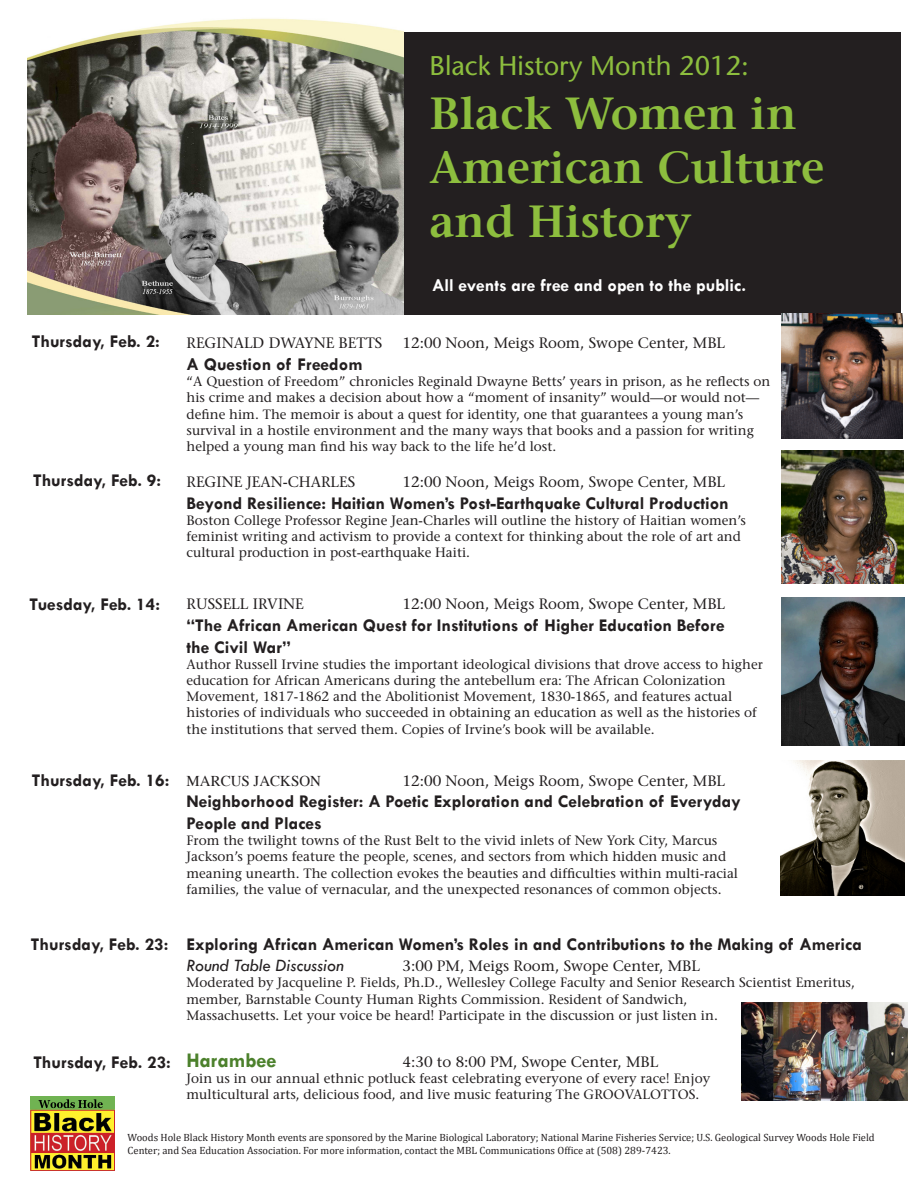
<style>
.page{position:relative;width:918px;height:1188px;background:#fff}
.page>*{position:absolute;margin:0;border:0;box-sizing:border-box;transform-origin:0 0}
.t1{font:600 45px/54px "Stone Serif";color:#8dbe3e}
.t2{font:27px "Stone Sans";color:#8dbe3e}
.Heading_1{font:700 21px "Tw Cen";color:#4c812c}
.Heading_1-2{font:700 18px/21.6px "Tw Cen";color:#231f20}
.t3{font:700 18px "Tw Cen";color:#fff}
.Heading_1-3{font:italic 18px "Tw Cen";color:#231f20}
.Heading_1-4{font:15px "Stone Serif";color:#231f20}
.t4{font:15px "Times";color:#231f20}
.Heading_1-5{font:13.5px/16.2px "Stone Serif";color:#231f20}
.t5{font:10.5px/12.6px "Cambria";color:#231f20}
</style>
<div class="page">
<div style="left:29px;top:32px;width:872px;height:282px;background:#231f20"></div>
<img style="left:28px;top:18px;width:376px;height:296px">
<img style="left:30px;top:1097px;width:84px;height:74px">
<img style="left:780px;top:760px;width:124px;height:135px">
<img style="left:782px;top:314px;width:120px;height:124px">
<img style="left:782px;top:451px;width:121px;height:133px">
<img style="left:741px;top:1002px;width:166px;height:99px">
<img style="left:782px;top:598px;width:122px;height:147px">
<p class="t2" style="left:430px;top:49px;width:321px">Black History Month 2012:</p>
<p class="t1" style="left:430px;top:86px;width:396px">Black Women in<br>American Culture and History</p>
<p class="t3" style="left:432px;top:275px;width:316px">All events are free and open to the public.</p>
<p class="Heading_1-2" style="left:32px;top:330px;width:130px">Thursday, Feb. 2:</p>
<p class="Heading_1-2" style="left:33px;top:469px;width:130px">Thursday, Feb. 9:</p>
<p class="Heading_1-2" style="left:29px;top:593px;width:132px">Tuesday, Feb. 14:</p>
<p class="Heading_1-2" style="left:32px;top:769px;width:139px">Thursday, Feb. 16:</p>
<p class="Heading_1-4" style="left:187px;top:334px;width:197px">REGINALD DWAYNE BETTS</p>
<p class="Heading_1-4" style="left:403px;top:334px;width:324px">12:00 Noon, Meigs Room, Swope Center, MBL</p>
<p class="Heading_1-2" style="left:187px;top:353px;width:178px">A Question of Freedom</p>
<p class="Heading_1-5" style="left:187px;top:373px;width:585px">“A Question of Freedom” chronicles Reginald Dwayne Betts’ years in prison, as he reflects on his crime and makes a decision about how a “moment of insanity” would—or would not— define him. The memoir is about a quest for identity, one that guarantees a young man’s survival in a hostile environment and the many ways that books and a passion for writing helped a young man find his way back to the life he’d lost.</p>
<p class="Heading_1-4" style="left:187px;top:472px;width:170px">REGINE JEAN-CHARLES</p>
<p class="Heading_1-4" style="left:403px;top:472px;width:324px">12:00 Noon, Meigs Room, Swope Center, MBL</p>
<p class="Heading_1-2" style="left:187px;top:492px;width:544px">Beyond Resilience: Haitian Women’s Post-Earthquake Cultural Production</p>
<p class="Heading_1-5" style="left:187px;top:512px;width:561px">Boston College Professor Regine Jean-Charles will outline the history of Haitian women’s feminist writing and activism to provide a context for thinking about the role of art and cultural production in post-earthquake Haiti.</p>
<p class="Heading_1-4" style="left:187px;top:595px;width:119px">RUSSELL IRVINE</p>
<p class="Heading_1-4" style="left:403px;top:595px;width:324px">12:00 Noon, Meigs Room, Swope Center, MBL</p>
<p class="Heading_1-2" style="left:187px;top:614px;width:540px">“The African American Quest for Institutions of Higher Education Before</p>
<p class="Heading_1-2" style="left:187px;top:636px;width:106px">the Civil War”</p>
<p class="Heading_1-5" style="left:187px;top:656px;width:578px">Author Russell Irvine studies the important ideological divisions that drove access to higher education for African Americans during the antebellum era: The African Colonization Movement, 1817-1862 and the Abolitionist Movement, 1830-1865, and features actual histories of individuals who succeeded in obtaining an education as well as the histories of the institutions that served them. Copies of Irvine’s book will be available.</p>
<p class="t4" style="left:187px;top:767px;width:136px">MARCUS JACKSON</p>
<p class="Heading_1-4" style="left:403px;top:771px;width:324px">12:00 Noon, Meigs Room, Swope Center, MBL</p>
<p class="Heading_1-2" style="left:187px;top:790px;width:556px">Neighborhood Register: A Poetic Exploration and Celebration of Everyday<br>People and Places</p>
<p class="Heading_1-5" style="left:187px;top:832px;width:553px">From the twilight towns of the Rust Belt to the vivid inlets of New York City, Marcus Jackson’s poems feature the people, scenes, and sectors from which hidden music and meaning unearth. The collection evokes the beauties and difficulties within multi-racial families, the value of vernacular, and the unexpected resonances of common objects.</p>
<p class="Heading_1-2" style="left:31px;top:933px;width:139px">Thursday, Feb. 23:</p>
<p class="Heading_1-2" style="left:33px;top:1051px;width:139px">Thursday, Feb. 23:</p>
<p class="Heading_1-2" style="left:187px;top:933px;width:677px">Exploring African American Women’s Roles in and Contributions to the Making of America</p>
<p class="Heading_1-3" style="left:187px;top:955px;width:159px">Round Table Discussion</p>
<p class="Heading_1-4" style="left:403px;top:957px;width:299px">3:00 PM, Meigs Room, Swope Center, MBL</p>
<p class="Heading_1-5" style="left:187px;top:974px;width:670px">Moderated by Jacqueline P. Fields, Ph.D., Wellesley College Faculty and Senior Research Scientist Emeritus, member, Barnstable County Human Rights Commission. Resident of Sandwich,<br>Massachusetts. Let your voice be heard! Participate in the discussion or just listen in.</p>
<p class="Heading_1" style="left:187px;top:1047px;width:92px">Harambee</p>
<p class="Heading_1-4" style="left:403px;top:1052px;width:257px">4:30 to 8:00 PM, Swope Center, MBL</p>
<p class="Heading_1-5" style="left:187px;top:1070px;width:525px">Join us in our annual ethnic potluck feast celebrating everyone of every race! Enjoy multicultural arts, delicious food, and live music featuring The GROOVALOTTOS.</p>
<p class="t5" style="left:128px;top:1131px;width:749px">Woods Hole Black History Month events are sponsored by the Marine Biological Laboratory; National Marine Fisheries Service; U.S. Geological Survey Woods Hole Field<br>Center; and Sea Education Association. For more information, contact the MBL Communications Office at (508) 289-7423.</p>
</div>
